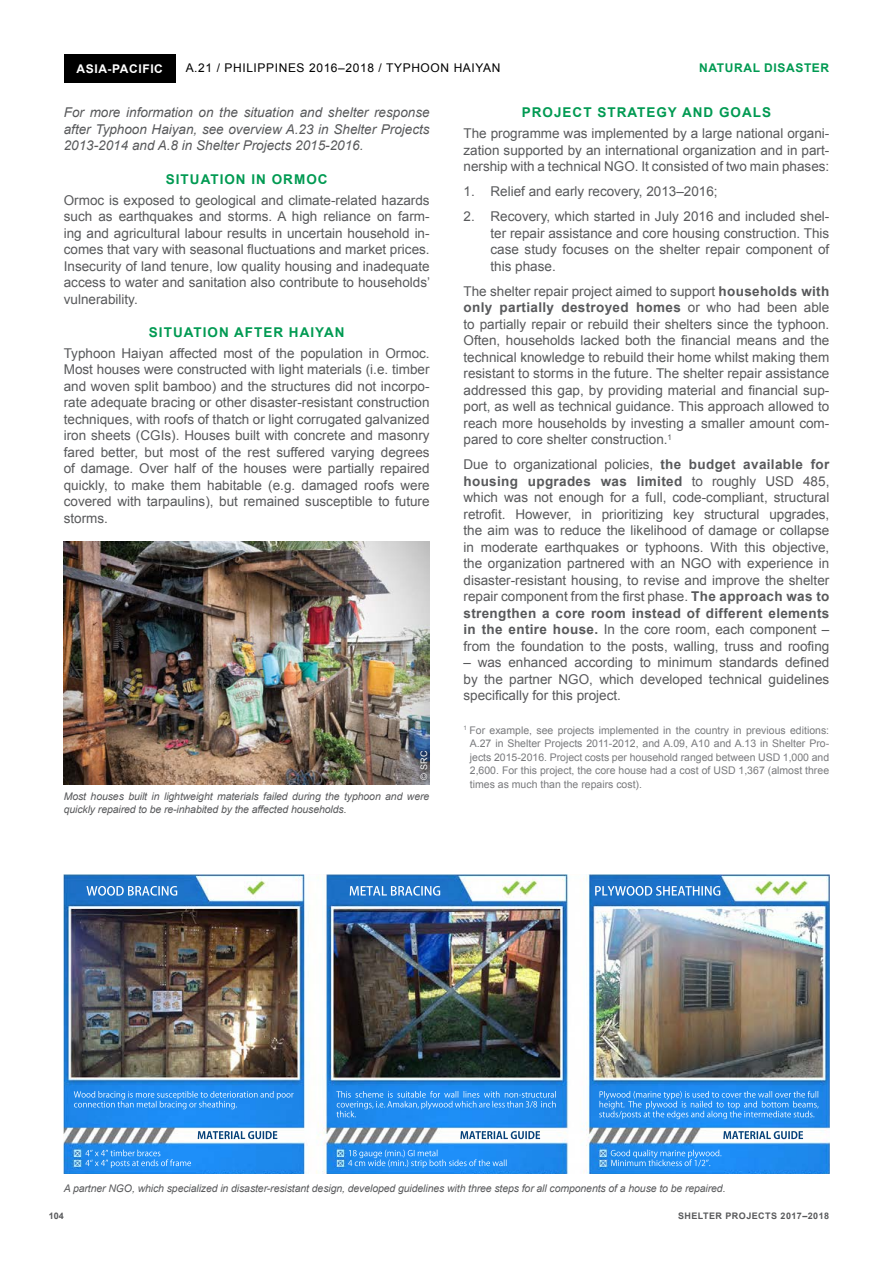
<style>
.page{position:relative;width:893px;height:1263px;background:#fff}
.page>*{position:absolute;margin:0;border:0;box-sizing:border-box;transform-origin:0 0}
.t1{font:13.5px/16.5px "Arial";color:#58595b;text-align:justify}
.t2{font:italic 13.5px/16.5px "Arial";color:#58595b;text-align:justify}
.t3{font:700 13.5px "Arial";letter-spacing:.075em;color:#009a52}
.t4{font:12px "Arial";letter-spacing:.05em;color:#000}
.t5{font:700 12px "Arial";letter-spacing:.05em;color:#009a52}
.t6{font:700 12px "Arial";letter-spacing:.05em;color:#fff}
.t7{font:10.5px/13.5px "Arial";color:#797a7d;text-align:justify}
.t8{font:italic 10.5px/12.6px "Arial";letter-spacing:-.01em;color:#58595b}
.t9{font:700 9px "Arial";letter-spacing:.05em;color:#58595b}
.t10{font:9px "Arial";color:#fff}
.s1{font-weight:700}
</style>
<div class="page">
<div style="left:64px;top:54px;width:112px;height:28px;background:#000"></div>
<img style="left:64px;top:541px;width:365px;height:244px">
<div style="left:417px;top:748px;width:13px;height:35px;background:#000;opacity:.75"></div>
<img style="left:64px;top:874px;width:765px;height:300px">
<p class="t6" style="left:77px;top:60px;width:88px">ASIA-PACIFIC</p>
<p class="t4" style="left:186px;top:60px;width:276px">a.21 / philippines 2016–2018 / TYPHOON HAI</p>
<p class="t4" style="left:475px;top:60px;width:17px">YAN</p>
<p class="t5" style="left:699px;top:60px;width:131px">NATURAL DISASTER</p>
<p class="t2" style="left:64px;top:105px;width:367px">For more information on the situation and shelter response after Typhoon Haiyan, see overview A.23 in Shelter Projects 2013-2014 and A.8 in Shelter Projects 2015-2016.</p>
<p class="t3" style="left:166px;top:170px;width:163px">SITUATION IN ORMOC</p>
<p class="t1" style="left:64px;top:192px;width:368px">Ormoc is exposed to geological and climate-related hazards such as earthquakes and storms. A high reliance on farm&shy;ing and agricultural labour results in uncertain household in&shy;comes that vary with seasonal fluctuations and market prices.<br>I nsecurity of land tenure, low quality housing and inadequate access to water and sanitation also contribute to households’ vulnerability.</p>
<p class="t3" style="left:149px;top:323px;width:197px">SITUATION AFTER HAIYAN</p>
<p class="t1" style="left:64px;top:345px;width:367px">Typhoon H aiyan affected most of the population in Ormoc.<br>Most houses were constructed with light materials (i.e. timber and woven split bamboo) and the structures did not incorpo&shy;rate adequate bracing or other disaster-resistant construction techniques, with roofs of thatch or light corrugated galvanized iron sheets (CGIs). Houses built with concrete and masonry fared better, but most of the rest suffered varying degrees of damage. Over half of the houses were partially repaired quickly, to make them habitable (e.g. damaged roofs were covered with tarpaulins), but remained susceptible to future storms.</p>
<p class="t10" style="left:418px;top:780px;width:31px;rotate:-90deg">© SRC</p>
<p class="t8" style="left:64px;top:790px;width:367px">Most houses built in lightweight materials failed during the typhoon and were quickly repaired to be re-inhabited by the affected households.</p>
<p class="t3" style="left:522px;top:104px;width:251px">PROJECT STRATEGY AND GOALS</p>
<p class="t1" style="left:463px;top:125px;width:367px">The programme was implemented by a large national organi&shy;zation supported by an international organization and in part&shy;nership with a technical N GO. It consisted of two main phases:</p>
<p class="t1" style="left:463px;top:183px;width:256px">1. Relief and early recovery, 2013–2016;</p>
<p class="t1" style="left:490px;top:208px;width:340px;text-indent:-27px">2. Recovery, which started in July 2016 and included shel&shy;ter repair assistance and core housing construction. This case study focuses on the shelter repair component of this phase.</p>
<p class="t1" style="left:463px;top:283px;width:367px">The shelter repair project aimed to support <span class="s1">households with only partially destroyed homes</span> or who had been able to partially repair or rebuild their shelters since the typhoon.<br>Often, households lacked both the financial means and the technical knowledge to rebuild their home whilst making them resistant to storms in the future. The shelter repair assistance addressed this gap, by providing material and financial sup&shy;port, as well as technical guidance. This approach allowed to reach more households by investing a smaller amount com&shy;pared to core shelter construction.<sup>1</sup></p>
<p class="t1" style="left:463px;top:456px;width:367px">Due to organizational policies, <span class="s1">the budget available for housing upgrades was limited</span> to roughly USD 485, which was not enough for a full, code-compliant, structural retrofit. However, in prioritizing key structural upgrades, the aim was to reduce the likelihood of damage or collapse in moderate earthquakes or typhoons. With this objective, the organization partnered with an N GO with experience in disaster-resistant housing, to revise and improve the shelter repair component from the first phase. <span class="s1">The approach was to strengthen a core room instead of different elements in the entire house.</span> I n the core room, each component – from the foundation to the posts, walling, truss and roofing</p>
<p class="t1" style="left:463px;top:654px;width:367px">– was enhanced according to minimum standards defined by the partner NGO, which developed technical guidelines specifically for this project.</p>
<p class="t7" style="left:470px;top:723px;width:361px;text-indent:-6px"><sup>1</sup> For example, see projects implemented in the country in previous editions:<br>A.27 in Shelter Projects 2011-2012, and A.09, A10 and A.13 in Shelter Pro&shy;jects 2015-2016. Project costs per household ranged between USD 1,000 and 2,600. For this project, the core house had a cost of USD 1,367 (almost three times as much than the repairs cost).</p>
<p class="t8" style="left:64px;top:1182px;width:663px">A partner NGO, which specialized in disaster-resistant design, developed guidelines with three steps for all components of a house to be repaired.</p>
<p class="t9" style="left:49px;top:1210px;width:17px">104</p>
<p class="t9" style="left:678px;top:1210px;width:153px">SHELTER PROJECTS 2017–2018</p>
</div>
